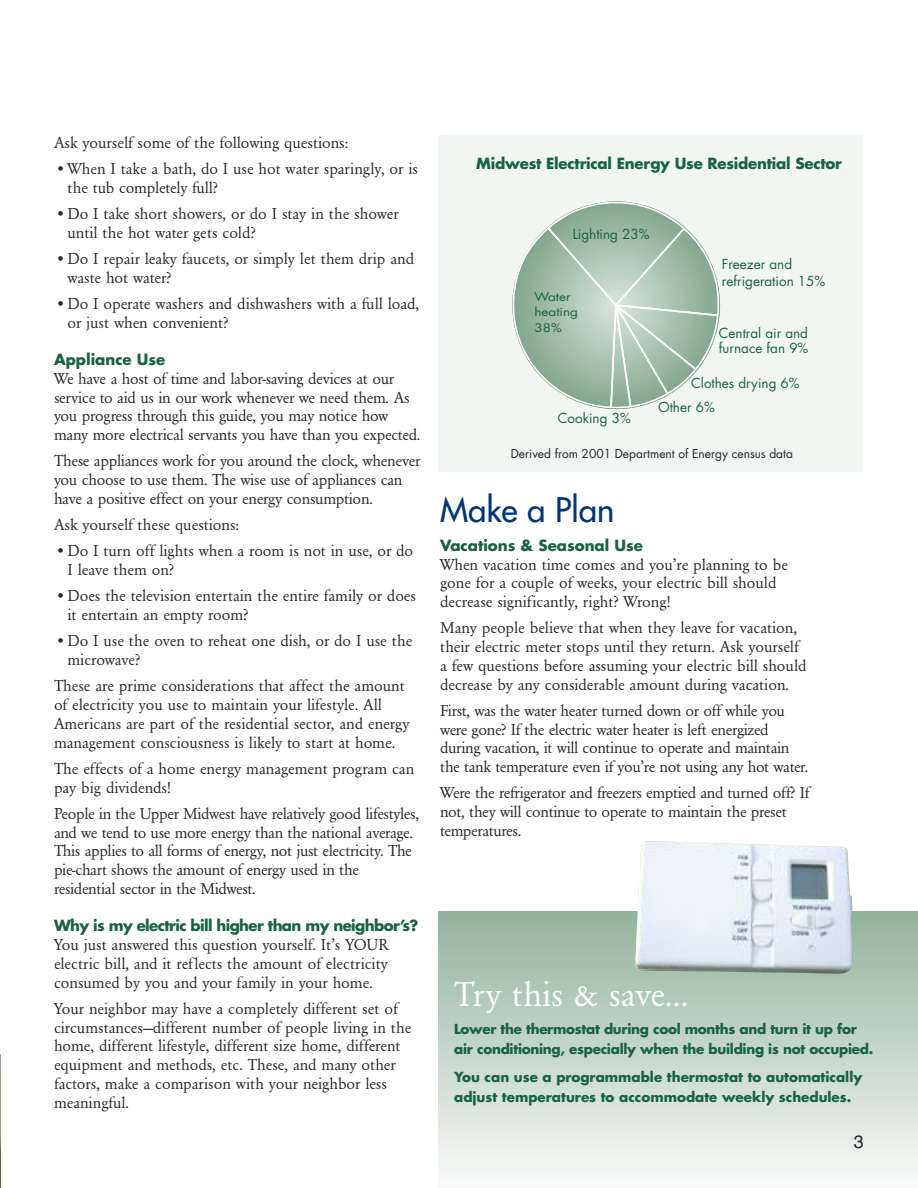
<style>
.page{position:relative;width:918px;height:1188px;background:#fff}
.page>*{position:absolute;margin:0;border:0;box-sizing:border-box;transform-origin:0 0}
.t1{font:36px "URW Garamond T";color:#fff}
.t2{font:33px "Futura";color:#003776}
.t3{font:18px "Helvetica";color:#272627}
.t4{font:16.5px/18.8px "URW Garamond T";color:#272627}
.t5{font:16.5px/18.8px "URW Garamond T";letter-spacing:-.02em;color:#272627}
.t6{font:700 15px "Futura";letter-spacing:-.015em;color:#186341}
.t7{font:700 15px "Futura";letter-spacing:-.04em;color:#186341}
.t8{font:700 13.5px/19.5px "Futura";letter-spacing:-.02em;color:#186341}
.t9{font:700 13.5px/19.5px "Futura";color:#186341}
.t10{font:13.5px/17.7px "Futura";color:#186341}
.t11{font:12px "Futura";color:#272627}
.t12{font:11.7px/15.3px "Futura";color:#186341;scale:1.16 1}
</style>
<div class="page">
<img style="left:0;top:1054px;width:1px;height:134px">
<div style="left:439px;top:911px;width:479px;height:277px;background:linear-gradient(to bottom,#92b29b,#f9faf9)"></div>
<img style="left:635px;top:841px;width:218px;height:133px">
<div style="left:439px;top:135px;width:423px;height:337px;background:#f2f6f3"></div>
<svg style="left:512px;top:201px;width:209px;height:208px"></svg>
<p class="t4" style="left:54px;top:133px;width:296px">Ask yourself some of the following questions:</p>
<p class="t4" style="left:67px;top:159px;width:352px;text-indent:-12px">•When I take a bath, do I use hot water sparingly, or is the tub completely full?</p>
<p class="t4" style="left:67px;top:204px;width:333px;text-indent:-12px">•Do I take short showers, or do I stay in the shower until the hot water gets cold?</p>
<p class="t4" style="left:67px;top:249px;width:348px;text-indent:-12px">•Do I repair leaky faucets, or simply let them drip and waste hot water?</p>
<p class="t4" style="left:67px;top:294px;width:353px;text-indent:-12px">•Do I operate washers and dishwashers with a full load, or just when convenient?</p>
<p class="t6" style="left:54px;top:353px;width:113px">Appliance Use</p>
<p class="t4" style="left:54px;top:369px;width:368px">We have a host of time and labor-saving devices at our service to aid us in our work whenever we need them. As you progress through this guide, you may notice how many more electrical servants you have than you expected.</p>
<p class="t4" style="left:54px;top:451px;width:368px">These appliances work for you around the clock, whenever you choose to use them. The wise use of appliances can have a positive effect on your energy consumption.</p>
<p class="t4" style="left:54px;top:515px;width:187px">Ask yourself these questions:</p>
<p class="t4" style="left:67px;top:541px;width:347px;text-indent:-12px">•Do I turn off lights when a room is not in use, or do<br>I leave them on?</p>
<p class="t4" style="left:67px;top:586px;width:350px;text-indent:-12px">•Does the television entertain the entire family or does it entertain an empty room?</p>
<p class="t4" style="left:67px;top:631px;width:346px;text-indent:-12px">•Do I use the oven to reheat one dish, or do I use the microwave?</p>
<p class="t4" style="left:54px;top:676px;width:357px">These are prime considerations that affect the amount of electricity you use to maintain your lifestyle. All Americans are part of the residential sector, and energy management consciousness is likely to start at home.</p>
<p class="t4" style="left:54px;top:759px;width:362px">The effects of a home energy management program can pay big dividends!</p>
<p class="t5" style="left:54px;top:804px;width:366px">People in the Upper Midwest have relatively good lifestyles, and we tend to use more energy than the national average.<br>This applies to all forms of energy, not just electricity. The pie-chart shows the amount of energy used in the residential sector in the Midwest.</p>
<p class="t7" style="left:54px;top:919px;width:366px">Why is my electric bill higher than my neighbor’s?</p>
<p class="t4" style="left:54px;top:935px;width:336px;text-align:justify">You just answered this question yourself. It’s YOUR electric bill, and it reflects the amount of electricity consumed by you and your family in your home.</p>
<p class="t4" style="left:54px;top:999px;width:359px">Your neighbor may have a completely different set of circumstances—different number of people living in the home, different lifestyle, different size home, different equipment and methods, etc. These, and many other factors, make a comparison with your neighbor less meaningful.</p>
<p class="t6" style="left:476px;top:156px;width:367px">Midwest Electrical Energy Use Residential Sector</p>
<p class="t10" style="left:573px;top:227px;width:78px">Lighting 23%</p>
<p class="t12" style="left:535px;top:290px;width:39px">Water heating<br>38%</p>
<p class="t10" style="left:722px;top:256px;width:105px">Freezer and refrigeration 15%</p>
<p class="t10" style="left:719px;top:326px;width:91px;line-height:15px">Central air and furnace fan 9%</p>
<p class="t10" style="left:558px;top:410px;width:74px">Cooking 3%</p>
<p class="t10" style="left:658px;top:373px;width:143px;line-height:23.4px;text-indent:33px">Clothes drying 6%<br>Other 6%</p>
<p class="t11" style="left:511px;top:448px;width:284px">Derived from 2001 Department of Energy census data</p>
<h2 class="t2" style="left:440px;top:494px;width:176px">Make a Plan</h2>
<p class="t6" style="left:440px;top:539px;width:205px">Vacations &amp; Seasonal Use</p>
<p class="t4" style="left:440px;top:555px;width:349px">When vacation time comes and you’re planning to be gone for a couple of weeks, your electric bill should decrease significantly, right? Wrong!</p>
<p class="t4" style="left:440px;top:618px;width:368px">Many people believe that when they leave for vacation, their electric meter stops until they return. Ask yourself a few questions before assuming your electric bill should decrease by any considerable amount during vacation.</p>
<p class="t5" style="left:440px;top:701px;width:370px">First, was the water heater turned down or off while you were gone? If the electric water heater is left energized during vacation, it will continue to operate and maintain the tank temperature even if you’re not using any hot water.</p>
<p class="t5" style="left:440px;top:783px;width:371px">Were the refrigerator and freezers emptied and turned off? If not, they will continue to operate to maintain the preset temperatures.</p>
<h1 class="t1" style="left:454px;top:972px;width:236px">Try this &amp; save…</h1>
<p class="t8" style="left:454px;top:1020px;width:421px">Lower the thermostat during cool months and turn it up for air conditioning, especially when the building is not occupied.</p>
<p class="t9" style="left:454px;top:1068px;width:410px">You can use a programmable thermostat to automatically adjust temperatures to accommodate weekly schedules.</p>
<p class="t3" style="left:854px;top:1131px;width:12px">3</p>
</div>
